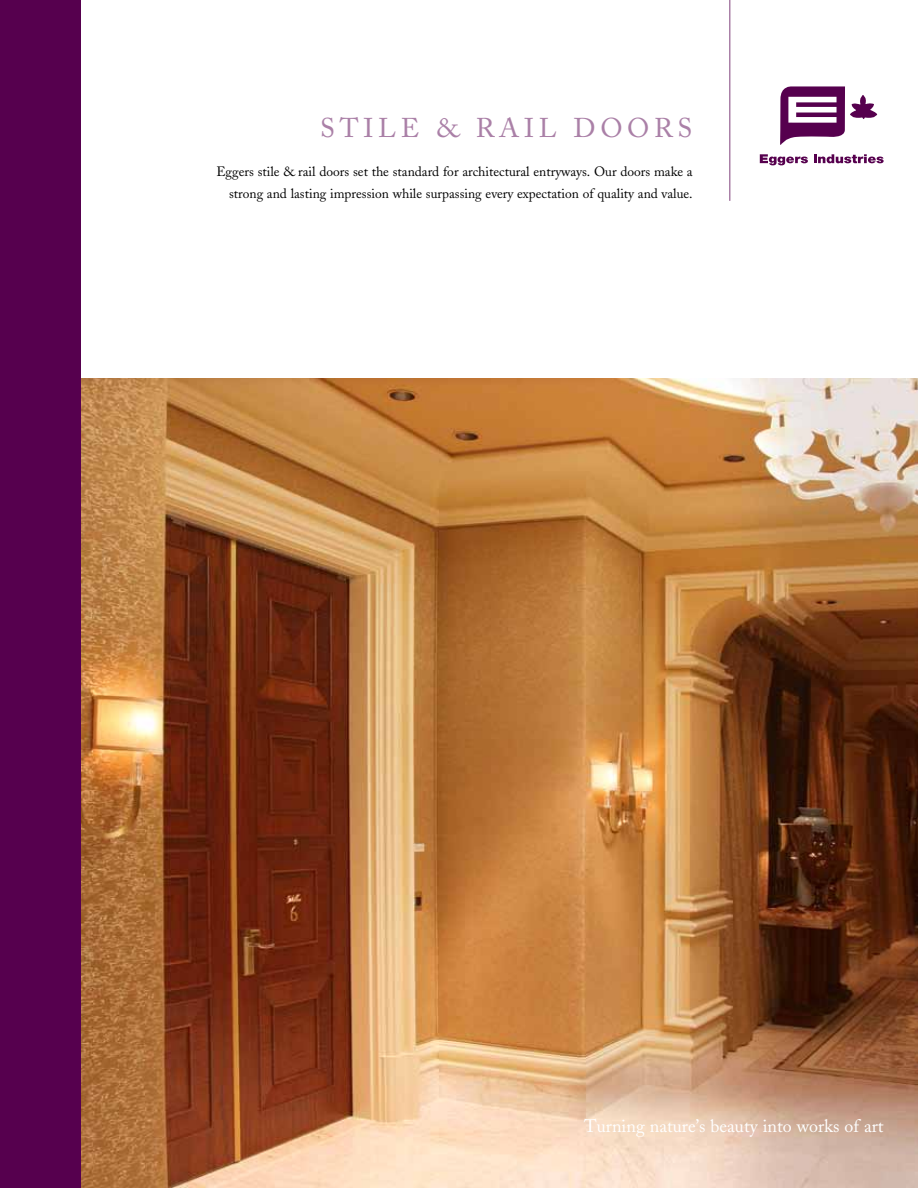
<style>
.page{position:relative;width:918px;height:1188px;background:#fff}
.page>*{position:absolute;margin:0;border:0;box-sizing:border-box;transform-origin:0 0}
.t1{font:27px "Adobe Caslon";color:#aa80a7}
.t2{font:18px "Adobe Caslon";color:#fff}
.t3{font:13.5px/22.5px "Adobe Caslon";color:#000;text-align:right}
</style>
<div class="page">
<img style="left:81px;top:378px;width:837px;height:810px">
<div style="left:0;top:0;width:81px;height:1188px;background:#56004e"></div>
<hr style="left:729px;top:0;width:1px;height:201px;background:#aa80a7">
<svg style="left:780px;top:86px;width:97px;height:59px"></svg>
<svg style="left:760px;top:154px;width:48px;height:11px"></svg>
<svg style="left:814px;top:154px;width:70px;height:9px"></svg>
<h1 class="t1" style="left:320px;top:112px;width:41px">stile</h1>
<h1 class="t1" style="left:436px;top:112px;width:61px">&amp; rail</h1>
<h1 class="t1" style="left:574px;top:112px;width:26px">door</h1>
<h1 class="t1" style="left:678px;top:112px;width:16px">s</h1>
<p class="t3" style="left:216px;top:160px;width:478px">Eggers stile &amp; rail doors set the standard for architectural entryways. Our doors make a strong and lasting impression while surpassing every expectation of quality and value.</p>
<h2 class="t2" style="left:584px;top:1115px;width:301px">Turning nature’s beauty into works of art</h2>
</div>
